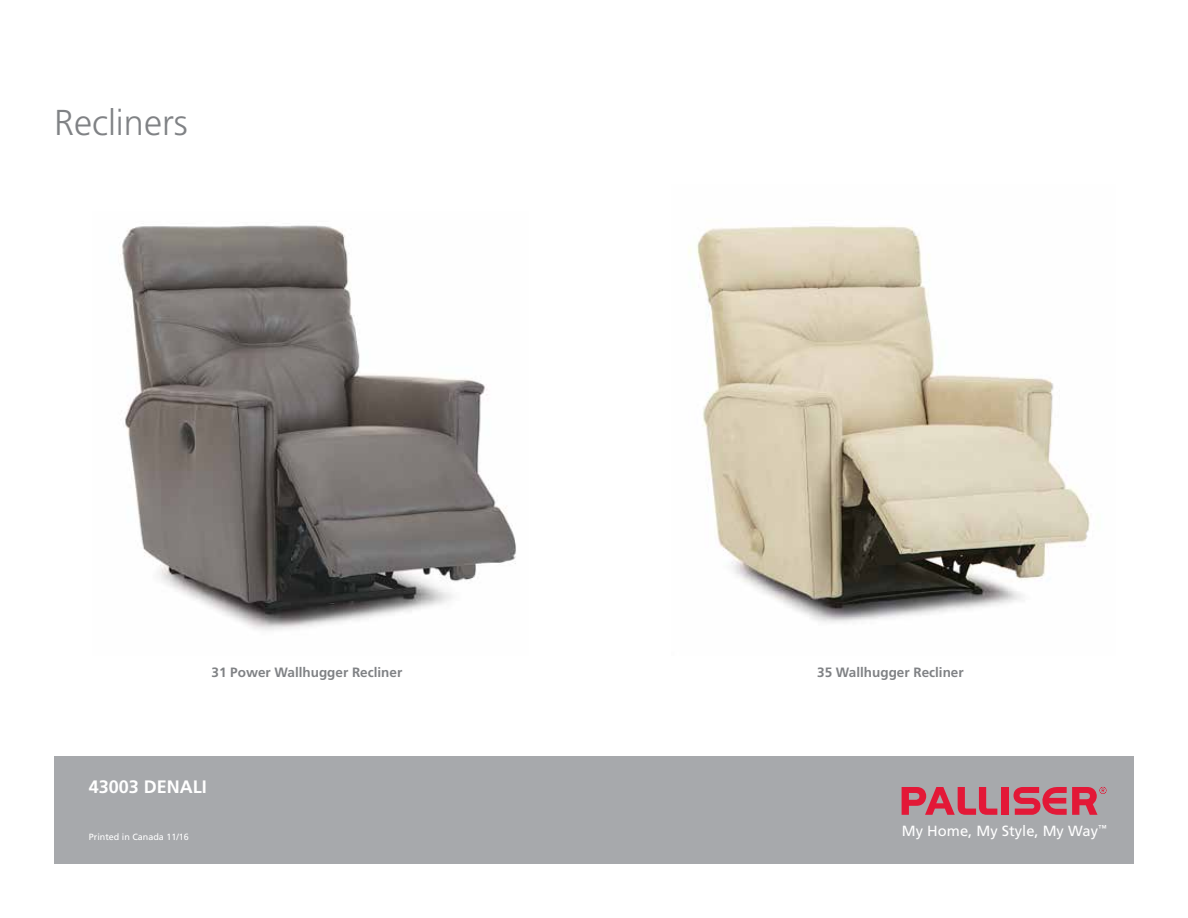
<style>
.page{position:relative;width:1188px;height:918px;background:#fff}
.page>*{position:absolute;margin:0;border:0;box-sizing:border-box;transform-origin:0 0}
.t1{font:300 36px "Frutiger";color:#808285}
.t2{font:700 18px "Frutiger";color:#fff}
.t3{font:14.7px "Frutiger";color:#fff}
.t4{font:700 13.5px "Frutiger";color:#808285}
.t5{font:9px "Frutiger";color:#fff}
</style>
<div class="page">
<img style="left:120px;top:225px;width:396px;height:406px">
<img style="left:688px;top:226px;width:402px;height:397px">
<div style="left:54px;top:756px;width:1080px;height:108px;background:#a7a9ac"></div>
<svg style="left:902px;top:787px;width:95px;height:28px"></svg>
<div style="left:1001px;top:787px;width:7px;height:28px;background:#e31837"></div>
<svg style="left:1014px;top:787px;width:93px;height:28px"></svg>
<h1 class="t1" style="left:54px;top:102px;width:135px">Recliners</h1>
<p class="t4" style="left:212px;top:664px;width:192px">31 Power Wallhugger Recliner</p>
<p class="t4" style="left:817px;top:664px;width:148px">35 Wallhugger Recliner</p>
<h2 class="t2" style="left:89px;top:776px;width:120px">43003 DENALI</h2>
<p class="t5" style="left:89px;top:832px;width:102px">Printed in Canada 11/16</p>
<p class="t3" style="left:902px;top:822px;width:206px">My Home, My Style, My Way<sup>™</sup></p>
</div>
